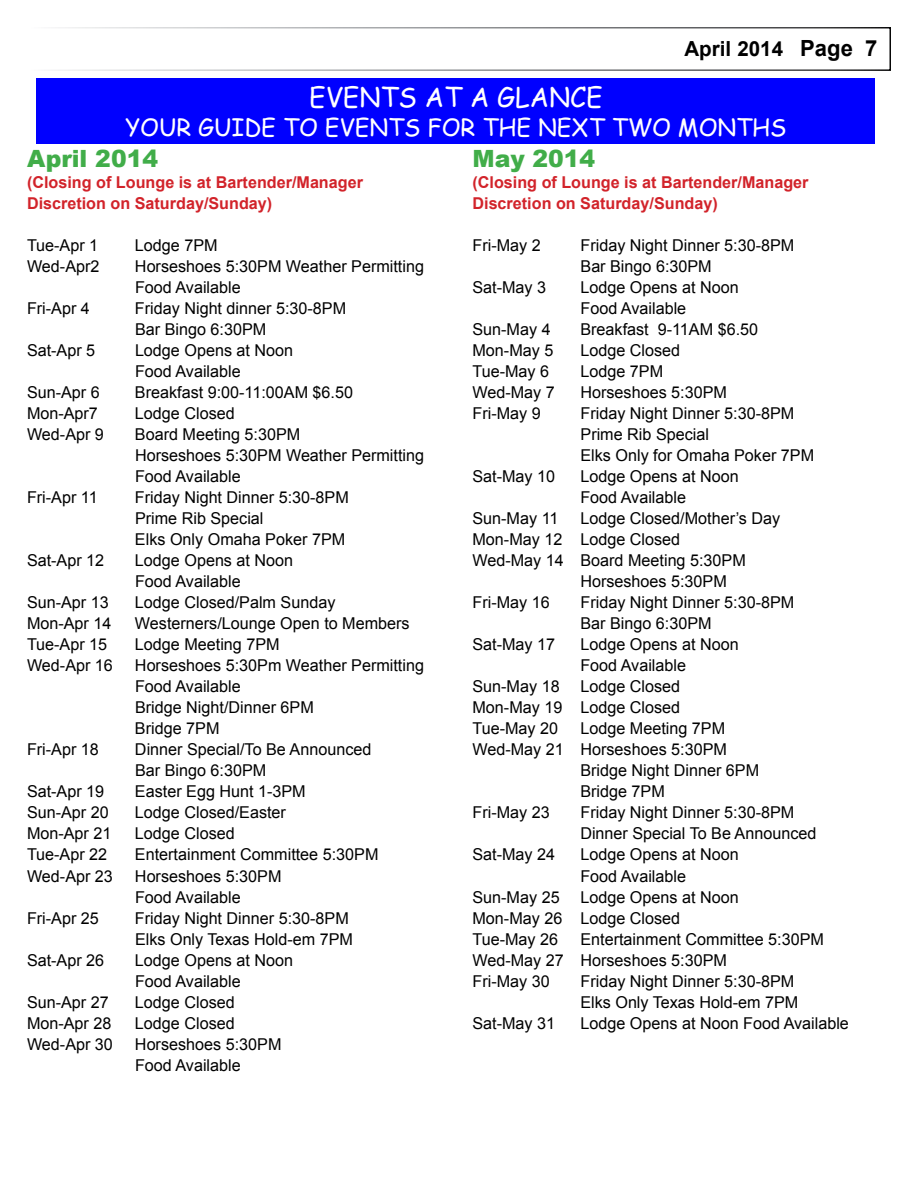
<style>
.page{position:relative;width:918px;height:1188px;background:#fff}
.page>*{position:absolute;margin:0;border:0;box-sizing:border-box;transform-origin:0 0}
.t1{font:27px "Comic Sans MS";color:#fff}
.t2{font:23.7px "Comic Sans MS";color:#fff}
.t3{font:900 23.7px "Arial";color:#41ad49}
.t4{font:700 20.85px "Arial";color:#000}
.t5{font:16.35px/21px "Arial";color:#000}
.t6{font:700 16.35px/21px "Arial";color:#d2232a}
.s1{font-size:22.35px}
</style>
<div class="page">
<div style="left:27px;top:27px;width:864px;height:44px;border:2px solid #fff"></div>
<div style="left:37px;top:78px;width:838px;height:65px;background:#00f"></div>
<p class="t4" style="left:684px;top:35px;width:195px">April 2014 <span class="s1">Page 7</span></p>
<h1 class="t1" style="left:309px;top:77px;width:295px">EVENTS AT A GLANCE</h1>
<h2 class="t2" style="left:125px;top:110px;width:663px">YOUR GUIDE TO EVENTS FOR THE NEXT TWO MONTHS</h2>
<h2 class="t3" style="left:27px;top:142px;width:133px">April 2014</h2>
<p class="t6" style="left:27px;top:173px;width:338px">(Closing of Lounge is at Bartender/Manager<br>Discretion on Saturday/Sunday)</p>
<p class="t5" style="left:27px;top:235px;width:73px">Tue-Apr 1</p>
<p class="t5" style="left:135px;top:235px;width:84px">Lodge 7PM</p>
<p class="t5" style="left:27px;top:256px;width:74px">Wed-Apr2</p>
<p class="t5" style="left:135px;top:256px;width:291px">Horseshoes 5:30PM Weather Permitting<br>Food Available</p>
<p class="t5" style="left:27px;top:298px;width:64px">Fri-Apr 4</p>
<p class="t5" style="left:135px;top:298px;width:213px">Friday Night dinner 5:30-8PM<br>Bar Bingo 6:30PM</p>
<p class="t5" style="left:27px;top:340px;width:70px">Sat-Apr 5</p>
<p class="t5" style="left:135px;top:340px;width:160px">Lodge Opens at Noon<br>Food Available</p>
<p class="t5" style="left:27px;top:382px;width:74px">Sun-Apr 6</p>
<p class="t5" style="left:135px;top:382px;width:220px">Breakfast 9:00-11:00AM $6.50</p>
<p class="t5" style="left:27px;top:403px;width:72px">Mon-Apr7</p>
<p class="t5" style="left:135px;top:403px;width:101px">Lodge Closed</p>
<p class="t5" style="left:27px;top:424px;width:78px">Wed-Apr 9</p>
<p class="t5" style="left:135px;top:424px;width:291px">Board Meeting 5:30PM<br>Horseshoes 5:30PM Weather Permitting<br>Food Available</p>
<p class="t5" style="left:27px;top:487px;width:72px">Fri-Apr 11</p>
<p class="t5" style="left:135px;top:487px;width:215px">Friday Night Dinner 5:30-8PM<br>Prime Rib Special<br>Elks Only Omaha Poker 7PM</p>
<p class="t5" style="left:27px;top:550px;width:79px">Sat-Apr 12</p>
<p class="t5" style="left:135px;top:550px;width:160px">Lodge Opens at Noon<br>Food Available</p>
<p class="t5" style="left:27px;top:592px;width:83px">Sun-Apr 13</p>
<p class="t5" style="left:135px;top:592px;width:202px">Lodge Closed/Palm Sunday</p>
<p class="t5" style="left:27px;top:613px;width:86px">Mon-Apr 14</p>
<p class="t5" style="left:135px;top:613px;width:276px">Westerners/Lounge Open to Members</p>
<p class="t5" style="left:27px;top:634px;width:82px">Tue-Apr 15</p>
<p class="t5" style="left:135px;top:634px;width:146px">Lodge Meeting 7PM</p>
<p class="t5" style="left:27px;top:655px;width:87px">Wed-Apr 16</p>
<p class="t5" style="left:135px;top:655px;width:291px">Horseshoes 5:30Pm Weather Permitting<br>Food Available<br>Bridge Night/Dinner 6PM<br>Bridge 7PM</p>
<p class="t5" style="left:27px;top:739px;width:73px">Fri-Apr 18</p>
<p class="t5" style="left:135px;top:739px;width:238px">Dinner Special/To Be Announced<br>Bar Bingo 6:30PM</p>
<p class="t5" style="left:27px;top:781px;width:79px">Sat-Apr 19</p>
<p class="t5" style="left:135px;top:781px;width:172px">Easter Egg Hunt 1-3PM</p>
<p class="t5" style="left:27px;top:802px;width:83px">Sun-Apr 20</p>
<p class="t5" style="left:135px;top:802px;width:152px">Lodge Closed/Easter</p>
<p class="t5" style="left:27px;top:823px;width:86px">Mon-Apr 21</p>
<p class="t5" style="left:135px;top:823px;width:101px">Lodge Closed</p>
<p class="t5" style="left:27px;top:844px;width:82px">Tue-Apr 22</p>
<p class="t5" style="left:135px;top:844px;width:245px">Entertainment Committee 5:30PM</p>
<p class="t5" style="left:27px;top:865px;width:87px">Wed-Apr 23</p>
<p class="t5" style="left:135px;top:865px;width:148px">Horseshoes 5:30PM<br>Food Available</p>
<p class="t5" style="left:27px;top:907px;width:73px">Fri-Apr 25</p>
<p class="t5" style="left:135px;top:907px;width:220px">Friday Night Dinner 5:30-8PM<br>Elks Only Texas Hold-em 7PM</p>
<p class="t5" style="left:27px;top:949px;width:79px">Sat-Apr 26</p>
<p class="t5" style="left:135px;top:949px;width:160px">Lodge Opens at Noon<br>Food Available</p>
<p class="t5" style="left:27px;top:991px;width:83px">Sun-Apr 27</p>
<p class="t5" style="left:135px;top:991px;width:101px">Lodge Closed</p>
<p class="t5" style="left:27px;top:1012px;width:86px">Mon-Apr 28</p>
<p class="t5" style="left:135px;top:1012px;width:101px">Lodge Closed</p>
<p class="t5" style="left:27px;top:1033px;width:87px">Wed-Apr 30</p>
<p class="t5" style="left:135px;top:1033px;width:148px">Horseshoes 5:30PM<br>Food Available</p>
<h2 class="t3" style="left:472px;top:142px;width:124px">May 2014</h2>
<p class="t6" style="left:472px;top:173px;width:338px">(Closing of Lounge is at Bartender/Manager<br>Discretion on Saturday/Sunday)</p>
<p class="t5" style="left:472px;top:235px;width:70px">Fri-May 2</p>
<p class="t5" style="left:581px;top:235px;width:215px">Friday Night Dinner 5:30-8PM<br>Bar Bingo 6:30PM</p>
<p class="t5" style="left:472px;top:277px;width:75px">Sat-May 3</p>
<p class="t5" style="left:581px;top:277px;width:160px">Lodge Opens at Noon<br>Food Available</p>
<p class="t5" style="left:472px;top:319px;width:80px">Sun-May 4</p>
<p class="t5" style="left:580px;top:319px;width:179px">Breakfast 9-11AM $6.50</p>
<p class="t5" style="left:472px;top:340px;width:82px">Mon-May 5</p>
<p class="t5" style="left:580px;top:340px;width:101px">Lodge Closed</p>
<p class="t5" style="left:472px;top:361px;width:78px">Tue-May 6</p>
<p class="t5" style="left:580px;top:361px;width:84px">Lodge 7PM</p>
<p class="t5" style="left:472px;top:382px;width:84px">Wed-May 7</p>
<p class="t5" style="left:580px;top:382px;width:148px">Horseshoes 5:30PM</p>
<p class="t5" style="left:472px;top:403px;width:70px">Fri-May 9</p>
<p class="t5" style="left:580px;top:403px;width:235px">Friday Night Dinner 5:30-8PM<br>Prime Rib Special<br>Elks Only for Omaha Poker 7PM</p>
<p class="t5" style="left:472px;top:466px;width:84px">Sat-May 10</p>
<p class="t5" style="left:580px;top:466px;width:160px">Lodge Opens at Noon<br>Food Available</p>
<p class="t5" style="left:472px;top:508px;width:87px">Sun-May 11</p>
<p class="t5" style="left:580px;top:508px;width:201px">Lodge Closed/Mother’s Day</p>
<p class="t5" style="left:472px;top:529px;width:209px">Mon-May 12 Lodge Closed</p>
<p class="t5" style="left:472px;top:550px;width:275px">Wed-May 14 Board Meeting 5:30PM</p>
<p class="t5" style="left:580px;top:571px;width:148px">Horseshoes 5:30PM</p>
<p class="t5" style="left:472px;top:592px;width:79px">Fri-May 16</p>
<p class="t5" style="left:580px;top:592px;width:215px">Friday Night Dinner 5:30-8PM<br>Bar Bingo 6:30PM</p>
<p class="t5" style="left:472px;top:634px;width:84px">Sat-May 17</p>
<p class="t5" style="left:580px;top:634px;width:160px">Lodge Opens at Noon<br>Food Available</p>
<p class="t5" style="left:472px;top:676px;width:89px">Sun-May 18</p>
<p class="t5" style="left:472px;top:676px;width:209px;text-align:justify;text-indent:108px">Lodge Closed Mon-May 19 Lodge Closed Tue-May 20</p>
<p class="t5" style="left:580px;top:718px;width:146px">Lodge Meeting 7PM</p>
<p class="t5" style="left:472px;top:739px;width:256px">Wed-May 21 Horseshoes 5:30PM</p>
<p class="t5" style="left:580px;top:760px;width:180px">Bridge Night Dinner 6PM</p>
<p class="t5" style="left:580px;top:781px;width:86px">Bridge 7PM</p>
<p class="t5" style="left:472px;top:802px;width:79px">Fri-May 23</p>
<p class="t5" style="left:580px;top:802px;width:238px">Friday Night Dinner 5:30-8PM<br>Dinner Special To Be Announced</p>
<p class="t5" style="left:472px;top:844px;width:84px">Sat-May 24</p>
<p class="t5" style="left:580px;top:844px;width:160px">Lodge Opens at Noon<br>Food Available</p>
<p class="t5" style="left:472px;top:886px;width:89px">Sun-May 25</p>
<p class="t5" style="left:472px;top:886px;width:268px;text-indent:108px">Lodge Opens at Noon<br>Mon-May 26 Lodge Closed<br>Tue-May 26</p>
<p class="t5" style="left:472px;top:928px;width:353px;text-indent:108px">Entertainment Committee 5:30PM<br>Wed-May 27 Horseshoes 5:30PM<br>Fri-May 30</p>
<p class="t5" style="left:580px;top:970px;width:219px">Friday Night Dinner 5:30-8PM<br>Elks Only Texas Hold-em 7PM</p>
<p class="t5" style="left:472px;top:1012px;width:84px">Sat-May 31</p>
<p class="t5" style="left:580px;top:1012px;width:270px">Lodge Opens at Noon Food Available</p>
</div>
